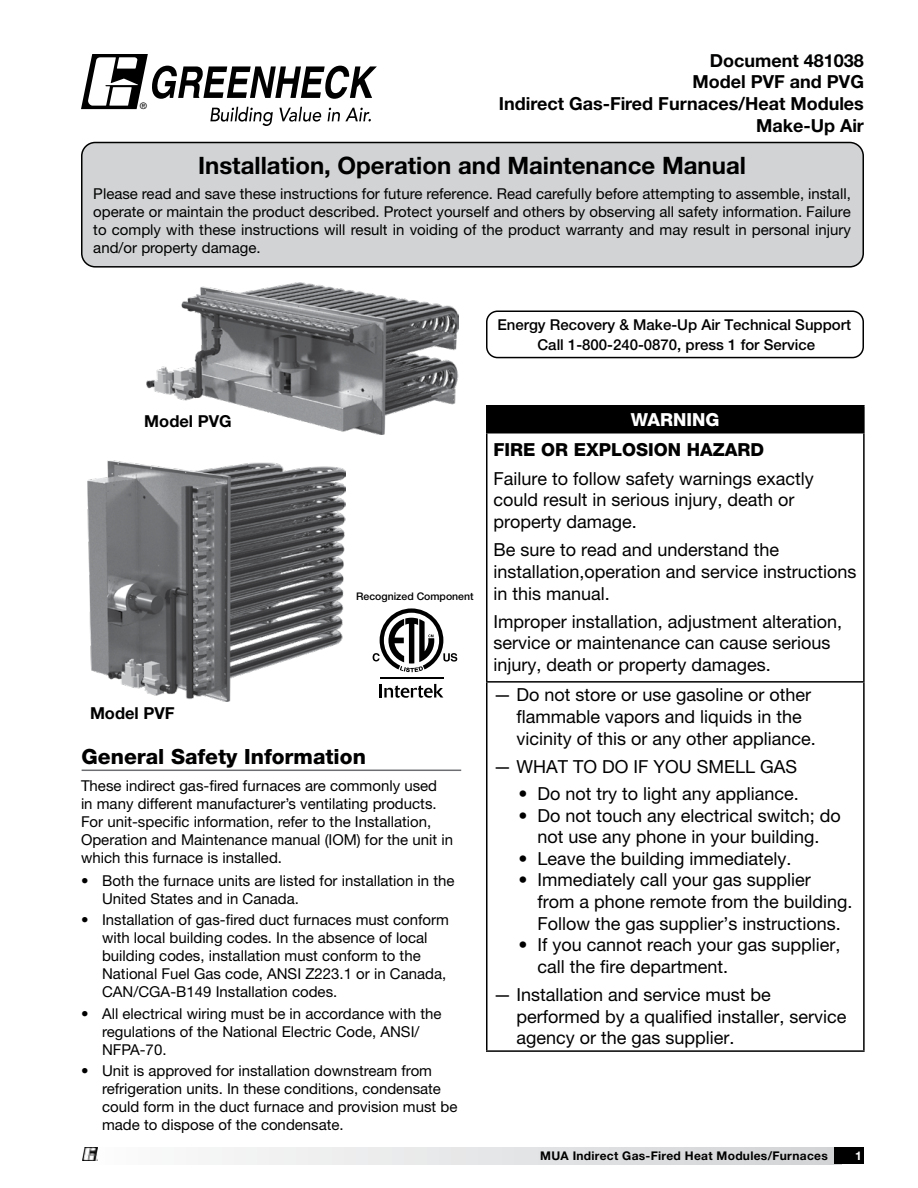
<style>
.page{position:relative;width:918px;height:1188px;background:#fff}
.page>*{position:absolute;margin:0;border:0;box-sizing:border-box;transform-origin:0 0}
.t1{font:700 24px "Helvetica Neue LT Std";color:#000}
.t2{font:800 21px "Helvetica Neue LT Std";color:#000}
.t3{font:18px/21.6px "Helvetica Neue LT Std";color:#000}
.t4{font:700 18px/21.6px "Helvetica Neue LT Std";color:#000;text-align:right}
.t5{font:800 18px "Helvetica Neue LT Std";color:#000}
.t6{font:700 18px "Helvetica Neue LT Std";color:#000101}
.t7{font:800 18px "Helvetica Neue LT Std";color:#fff}
.t8{font:700 16.5px "Helvetica Neue LT Std";color:#000}
.t9{font:15px/18px "Helvetica Neue LT Std";color:#000}
.t10{font:500 15px/19.5px "Helvetica Neue LT Std";color:#000;text-align:center}
.t11{font:700 12px "Helvetica Neue LT Std";letter-spacing:.025em;color:#000}
.t12{font:700 12px "Helvetica Neue LT Std";color:#fff}
.t13{font:500 10.5px "Helvetica Neue LT Std";color:#000}
.t14{font:9px "Helvetica";color:#000}
</style>
<div class="page">
<div style="left:81px;top:1148px;width:760px;height:16px;background:linear-gradient(to right,#fdfdfd,#d1d3d4)"></div>
<div style="left:834px;top:1148px;width:30px;height:16px;background:#000"></div>
<svg style="left:380px;top:684px;width:63px;height:14px"></svg>
<hr style="left:380px;top:677px;width:63px;height:2px;background:#000">
<svg style="left:373px;top:609px;width:84px;height:63px"></svg>
<img style="left:88px;top:461px;width:258px;height:241px">
<div style="left:487px;top:406px;width:377px;height:27px;background:#000"></div>
<hr style="left:486px;top:405px;width:379px;height:2px;background:#000">
<hr style="left:486px;top:407px;width:2px;height:25px;background:#000">
<hr style="left:863px;top:407px;width:2px;height:25px;background:#000">
<hr style="left:486px;top:432px;width:379px;height:2px;background:#000">
<hr style="left:486px;top:434px;width:2px;height:247px;background:#000">
<hr style="left:863px;top:434px;width:2px;height:247px;background:#000">
<hr style="left:486px;top:681px;width:379px;height:2px;background:#000">
<hr style="left:486px;top:683px;width:2px;height:367px;background:#000">
<hr style="left:863px;top:683px;width:2px;height:367px;background:#000">
<hr style="left:486px;top:1050px;width:379px;height:2px;background:#000">
<img style="left:146px;top:283px;width:313px;height:151px">
<hr style="left:82px;top:770px;width:379px;height:1px;background:#6d6e71">
<svg style="left:81px;top:54px;width:296px;height:72px"></svg>
<div style="left:82px;top:142px;width:781px;height:125px;background:#d1d3d4;border-radius:14px"></div>
<div style="left:81px;top:142px;width:783px;height:126px;border:2px solid #000;border-radius:14px"></div>
<div style="left:486px;top:310px;width:378px;height:48px;border:2px solid #000;border-radius:11px"></div>
<img style="left:82px;top:1148px;width:16px;height:13px">
<p class="t6" style="left:710px;top:49px;width:156px">Document 481038</p>
<p class="t4" style="left:499px;top:71px;width:367px">Model PVF and PVG<br>Indirect Gas-Fired Furnaces/Heat Modules<br>Make-Up Air</p>
<h1 class="t1" style="left:198px;top:150px;width:549px">Installation, Operation and Maintenance Manual</h1>
<p class="t9" style="left:93px;top:184px;width:759px;text-align:justify">Please read and save these instructions for future reference. Read carefully before attempting to assemble, install, operate or maintain the product described. Protect yourself and others by observing all safety information. Failure to comply with these instructions will result in voiding of the product warranty and may result in personal injury and/or property damage.</p>
<p class="t14" style="left:140px;top:101px;width:8px">®</p>
<p class="t10" style="left:497px;top:315px;width:355px">Energy Recovery &amp; Make-Up Air Technical Support<br>Call 1-800-240-0870, press 1 for Service</p>
<p class="t8" style="left:144px;top:411px;width:89px">Model PVG</p>
<p class="t8" style="left:90px;top:703px;width:86px">Model PVF</p>
<p class="t13" style="left:356px;top:590px;width:119px">Recognized Component</p>
<h2 class="t2" style="left:82px;top:744px;width:286px">General Safety Information</h2>
<p class="t9" style="left:81px;top:776px;width:374px">These indirect gas-fired furnaces are commonly used<br>in many different manufacturer’s ventilating products.<br>For unit-specific information, refer to the Installation, Operation and Maintenance manual (IOM) for the unit in which this furnace is installed.</p>
<p class="t9" style="left:102px;top:872px;width:354px;text-indent:-21px">• Both the furnace units are listed for installation in the<br>United States and in Canada.</p>
<p class="t9" style="left:102px;top:911px;width:349px;text-indent:-21px">• Installation of gas-fired duct furnaces must conform with local building codes. In the absence of local building codes, installation must conform to the National Fuel Gas code, ANSI Z223.1 or in Canada, CAN/CGA-B149 Installation codes.</p>
<p class="t9" style="left:102px;top:1004px;width:341px;text-indent:-21px">• All electrical wiring must be in accordance with the regulations of the National Electric Code, ANSI/<br>NFPA-70.</p>
<p class="t9" style="left:102px;top:1061px;width:357px;text-indent:-21px">• Unit is approved for installation downstream from refrigeration units. In these conditions, condensate could form in the duct furnace and provision must be made to dispose of the condensate.</p>
<p class="t7" style="left:631px;top:409px;width:90px">WARNING</p>
<p class="t5" style="left:494px;top:439px;width:272px">FIRE OR EXPLOSION HAZARD</p>
<p class="t3" style="left:494px;top:467px;width:322px">Failure to follow safety warnings exactly could result in serious injury, death or property damage.</p>
<p class="t3" style="left:494px;top:539px;width:365px">Be sure to read and understand the installation,operation and service instructions in this manual.</p>
<p class="t3" style="left:494px;top:610px;width:350px">Improper installation, adjustment alteration, service or maintenance can cause serious injury, death or property damages.</p>
<p class="t3" style="left:517px;top:684px;width:301px;text-indent:-23px">— Do not store or use gasoline or other flammable vapors and liquids in the vicinity of this or any other appliance.</p>
<p class="t3" style="left:494px;top:756px;width:305px">— WHAT TO DO IF YOU SMELL GAS</p>
<p class="t3" style="left:519px;top:783px;width:282px">• Do not try to light any appliance.</p>
<p class="t3" style="left:519px;top:804px;width:324px;text-align:center">• Do not touch any electrical switch; do not use any phone in your building.</p>
<p class="t3" style="left:519px;top:847px;width:275px">• Leave the building immediately.</p>
<p class="t3" style="left:538px;top:869px;width:317px;text-indent:-19px">• Immediately call your gas supplier<br>from a phone remote from the building.<br>Follow the gas supplier’s instructions.</p>
<p class="t3" style="left:538px;top:934px;width:305px;text-indent:-19px">• If you cannot reach your gas supplier, call the fire department.</p>
<p class="t3" style="left:517px;top:984px;width:332px;text-indent:-23px">— Installation and service must be performed by a qualified installer, service agency or the gas supplier.</p>
<p class="t11" style="left:540px;top:1148px;width:289px">MUA Indirect Gas-Fired Heat Modules/Furnaces</p>
<p class="t12" style="left:855px;top:1148px;width:8px">1</p>
</div>
